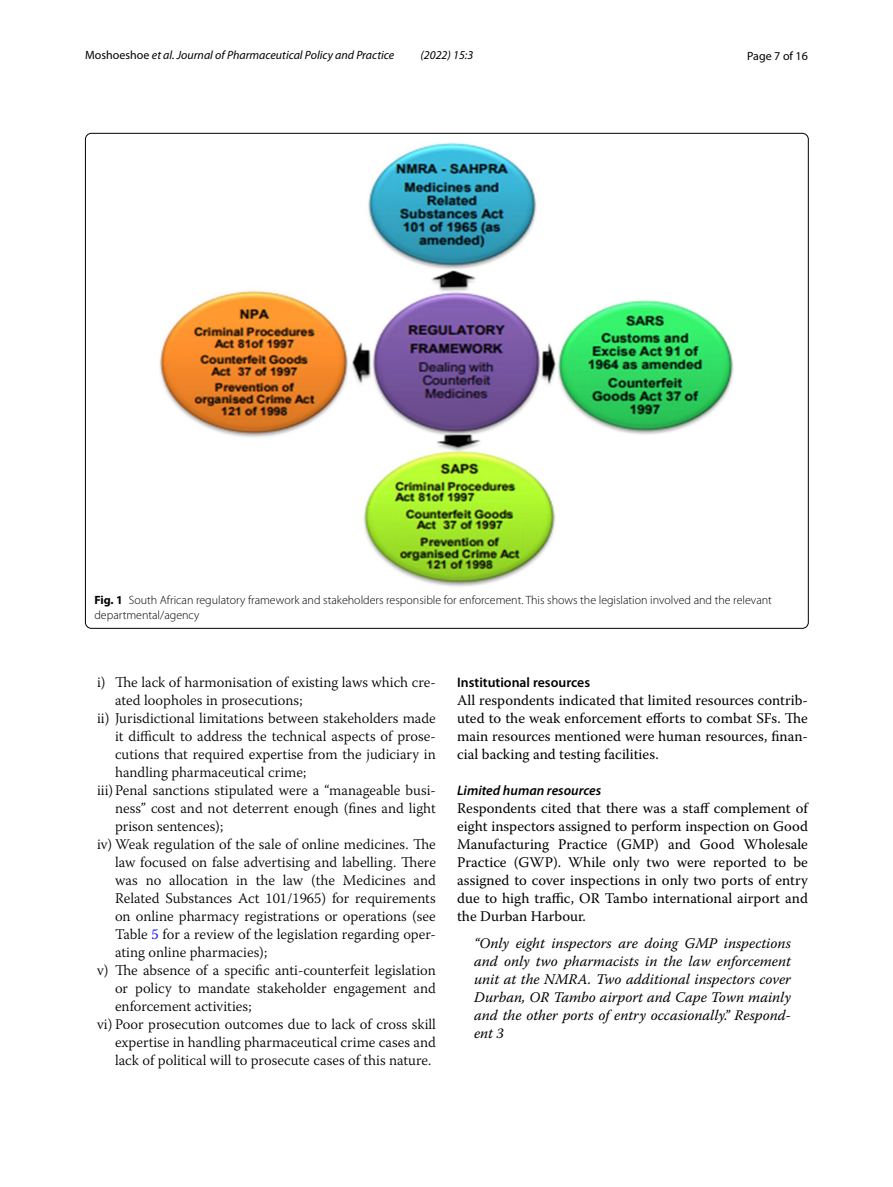
<style>
.page{position:relative;width:893px;height:1187px;background:#fff}
.page>*{position:absolute;margin:0;border:0;box-sizing:border-box;transform-origin:0 0}
.t1{font:300 14.7px "Warnock Pro";color:#000}
.t2{font:14.7px/18px "Warnock Pro";color:#000;text-align:justify}
.t3{font:italic 14.7px/18px "Warnock Pro";color:#000;text-align:justify}
.t4{font:600 13.8px "Myriad Pro";color:#000}
.t5{font:italic 600 13.8px "Myriad Pro";color:#000}
.t6{font:300 12px/15px "Myriad Pro";color:#000}
.t7{font:italic 12px "Myriad Pro";color:#000}
.t8{font:12px "Myriad Pro";color:#000}
.s1{font-style:normal}
.s2{font-weight:700}
.s3{color:#00f}
</style>
<div class="page">
<img style="left:160px;top:142px;width:574px;height:445px">
<p class="t7" style="left:85px;top:48px;width:311px"><span class="s1">Moshoeshoe</span> et al. Journal of Pharmaceutical Policy and Practice</p>
<p class="t7" style="left:420px;top:48px;width:54px">(2022) 15:3</p>
<p class="t8" style="left:747px;top:48px;width:62px">Page 7 of 16</p>
<p class="t6" style="left:94px;top:592px;width:679px"><span class="s2">Fig. 1</span> South African regulatory framework and stakeholders responsible for enforcement. This shows the legislation involved and the relevant departmental/agency</p>
<p class="t1" style="left:97px;top:673px;width:340px">i) The lack of harmonisation of existing laws which cre-</p>
<p class="t1" style="left:115px;top:691px;width:189px">ated loopholes in prosecutions;</p>
<p class="t1" style="left:97px;top:709px;width:340px">ii) Jurisdictional limitations between stakeholders made</p>
<p class="t1" style="left:115px;top:727px;width:322px">it difficult to address the technical aspects of prose-</p>
<p class="t1" style="left:115px;top:745px;width:322px">cutions that required expertise from the judiciary in</p>
<p class="t1" style="left:115px;top:763px;width:193px">handling pharmaceutical crime;</p>
<p class="t1" style="left:97px;top:781px;width:340px">iii)Penal sanctions stipulated were a “manageable busi-</p>
<p class="t1" style="left:115px;top:799px;width:322px">ness” cost and not deterrent enough (fines and light</p>
<p class="t1" style="left:115px;top:817px;width:110px">prison sentences);</p>
<p class="t1" style="left:97px;top:835px;width:340px">iv) Weak regulation of the sale of online medicines. The</p>
<p class="t1" style="left:115px;top:853px;width:322px">law focused on false advertising and labelling. There</p>
<p class="t1" style="left:115px;top:871px;width:322px">was no allocation in the law (the Medicines and</p>
<p class="t1" style="left:115px;top:889px;width:322px">Related Substances Act 101/1965) for requirements</p>
<p class="t1" style="left:115px;top:907px;width:322px">on online pharmacy registrations or operations (see</p>
<p class="t1" style="left:115px;top:925px;width:322px">Table <span class="s3">5</span> for a review of the legislation regarding oper-</p>
<p class="t1" style="left:115px;top:943px;width:154px">ating online pharmacies);</p>
<p class="t1" style="left:97px;top:961px;width:340px">v) The absence of a specific anti-counterfeit legislation</p>
<p class="t1" style="left:115px;top:979px;width:322px">or policy to mandate stakeholder engagement and</p>
<p class="t1" style="left:115px;top:997px;width:138px">enforcement activities;</p>
<p class="t1" style="left:97px;top:1015px;width:340px">vi) Poor prosecution outcomes due to lack of cross skill</p>
<p class="t1" style="left:115px;top:1033px;width:322px">expertise in handling pharmaceutical crime cases and</p>
<p class="t1" style="left:115px;top:1051px;width:318px">lack of political will to prosecute cases of this nature.</p>
<p class="t4" style="left:457px;top:673px;width:134px">Institutional resources</p>
<p class="t2" style="left:457px;top:690px;width:352px">All respondents indicated that limited resources contrib&shy;uted to the weak enforcement efforts to combat SFs. The main resources mentioned were human resources, finan&shy;cial backing and testing facilities.</p>
<p class="t5" style="left:457px;top:781px;width:146px">Limited human resources</p>
<p class="t2" style="left:457px;top:798px;width:352px">Respondents cited that there was a staff complement of eight inspectors assigned to perform inspection on Good Manufacturing Practice (GMP) and Good Wholesale Practice (GWP). While only two were reported to be assigned to cover inspections in only two ports of entry due to high traffic, OR Tambo international airport and the Durban Harbour.</p>
<p class="t3" style="left:474px;top:933px;width:318px">“Only eight inspectors are doing GMP inspections and only two pharmacists in the law enforcement unit at the NMRA. Two additional inspectors cover Durban, OR Tambo airport and Cape Town mainly and the other ports of entry occasionally.” Respond&shy;ent 3</p>
</div>
